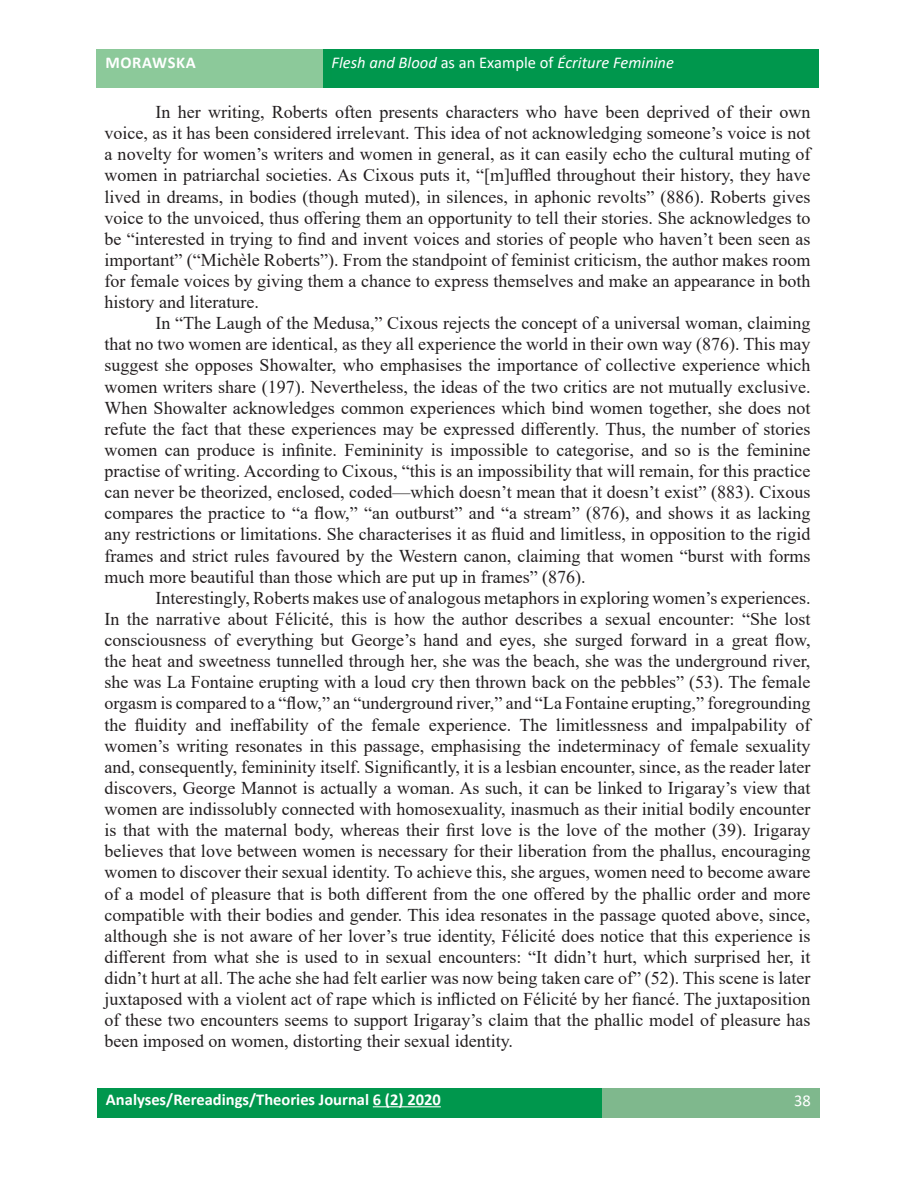
<style>
.page{position:relative;width:915px;height:1187px;background:#fff}
.page>*{position:absolute;margin:0;border:0;box-sizing:border-box;transform-origin:0 0}
.t1{font:18px/21.1px "Times New Roman";color:#231f20;text-align:justify}
.t2{font:700 16.5px "Calibri";color:#fff}
.t3{font:italic 16.5px "Calibri";color:#fff}
.t4{font:700 16.5px "Calibri";letter-spacing:.04em;color:#fff}
.t5{font:16.5px "Calibri";color:#fff}
.s1{font-style:normal}
</style>
<div class="page">
<div style="left:97px;top:49px;width:226px;height:38px;background:#8cc99a"></div>
<div style="left:323px;top:49px;width:495px;height:38px;background:#00974d"></div>
<div style="left:602px;top:1088px;width:217px;height:30px;background:#7fb88d"></div>
<div style="left:97px;top:1088px;width:505px;height:30px;background:#00974d"></div>
<hr style="left:373px;top:1106px;width:67px;height:1px;background:#fff">
<p class="t4" style="left:105px;top:51px;width:92px">MORAWSKA</p>
<p class="t3" style="left:331px;top:51px;width:344px">Flesh and Blood <span class="s1">as an Example of</span> Écriture Feminine</p>
<p class="t1" style="left:104px;top:101px;width:707px;text-indent:51px">In her writing, Roberts often presents characters who have been deprived of their own voice, as it has been considered irrelevant. This idea of not acknowledging someone’s voice is not a novelty for women’s writers and women in general, as it can easily echo the cultural muting of women in patriarchal societies. As Cixous puts it, “[m]uffled throughout their history, they have lived in dreams, in bodies (though muted), in silences, in aphonic revolts” (886). Roberts gives voice to the unvoiced, thus offering them an opportunity to tell their stories. She acknowledges to be “interested in trying to find and invent voices and stories of people who haven’t been seen as important” (“Michèle Roberts”). From the standpoint of feminist criticism, the author makes room for female voices by giving them a chance to express themselves and make an appearance in both history and literature.</p>
<p class="t1" style="left:104px;top:312px;width:707px;text-indent:51px">In “The Laugh of the Medusa,” Cixous rejects the concept of a universal woman, claiming that no two women are identical, as they all experience the world in their own way (876). This may suggest she opposes Showalter, who emphasises the importance of collective experience which women writers share (197). Nevertheless, the ideas of the two critics are not mutually exclusive.<br>When Showalter acknowledges common experiences which bind women together, she does not refute the fact that these experiences may be expressed differently. Thus, the number of stories women can produce is infinite. Femininity is impossible to categorise, and so is the feminine practise of writing. According to Cixous, “this is an impossibility that will remain, for this practice can never be theorized, enclosed, coded—which doesn’t mean that it doesn’t exist” (883). Cixous compares the practice to “a flow,” “an outburst” and “a stream” (876), and shows it as lacking any restrictions or limitations. She characterises it as fluid and limitless, in opposition to the rigid frames and strict rules favoured by the Western canon, claiming that women “burst with forms much more beautiful than those which are put up in frames” (876).</p>
<p class="t1" style="left:104px;top:586px;width:707px;text-indent:51px">Interestingly, Roberts makes use of analogous metaphors in exploring women’s experiences.<br>In the narrative about Félicité, this is how the author describes a sexual encounter: “She lost consciousness of everything but George’s hand and eyes, she surged forward in a great flow, the heat and sweetness tunnelled through her, she was the beach, she was the underground river, she was La Fontaine erupting with a loud cry then thrown back on the pebbles” (53). The female orgasm is compared to a “flow,” an “underground river,” and “La Fontaine erupting,” foregrounding the fluidity and ineffability of the female experience. The limitlessness and impalpability of women’s writing resonates in this passage, emphasising the indeterminacy of female sexuality and, consequently, femininity itself. Significantly, it is a lesbian encounter, since, as the reader later discovers, George Mannot is actually a woman. As such, it can be linked to Irigaray’s view that women are indissolubly connected with homosexuality, inasmuch as their initial bodily encounter is that with the maternal body, whereas their first love is the love of the mother (39). Irigaray believes that love between women is necessary for their liberation from the phallus, encouraging women to discover their sexual identity. To achieve this, she argues, women need to become aware of a model of pleasure that is both different from the one offered by the phallic order and more compatible with their bodies and gender. This idea resonates in the passage quoted above, since, although she is not aware of her lover’s true identity, Félicité does notice that this experience is different from what she is used to in sexual encounters: “It didn’t hurt, which surprised her, it didn’t hurt at all. The ache she had felt earlier was now being taken care of” (52). This scene is later juxtaposed with a violent act of rape which is inflicted on Félicité by her fiancé. The juxtaposition of these two encounters seems to support Irigaray’s claim that the phallic model of pleasure has been imposed on women, distorting their sexual identity.</p>
<p class="t2" style="left:106px;top:1087px;width:336px">Analyses/Rereadings/Theories Journal 6 (2) 2020</p>
<p class="t5" style="left:793px;top:1088px;width:18px">38</p>
</div>
